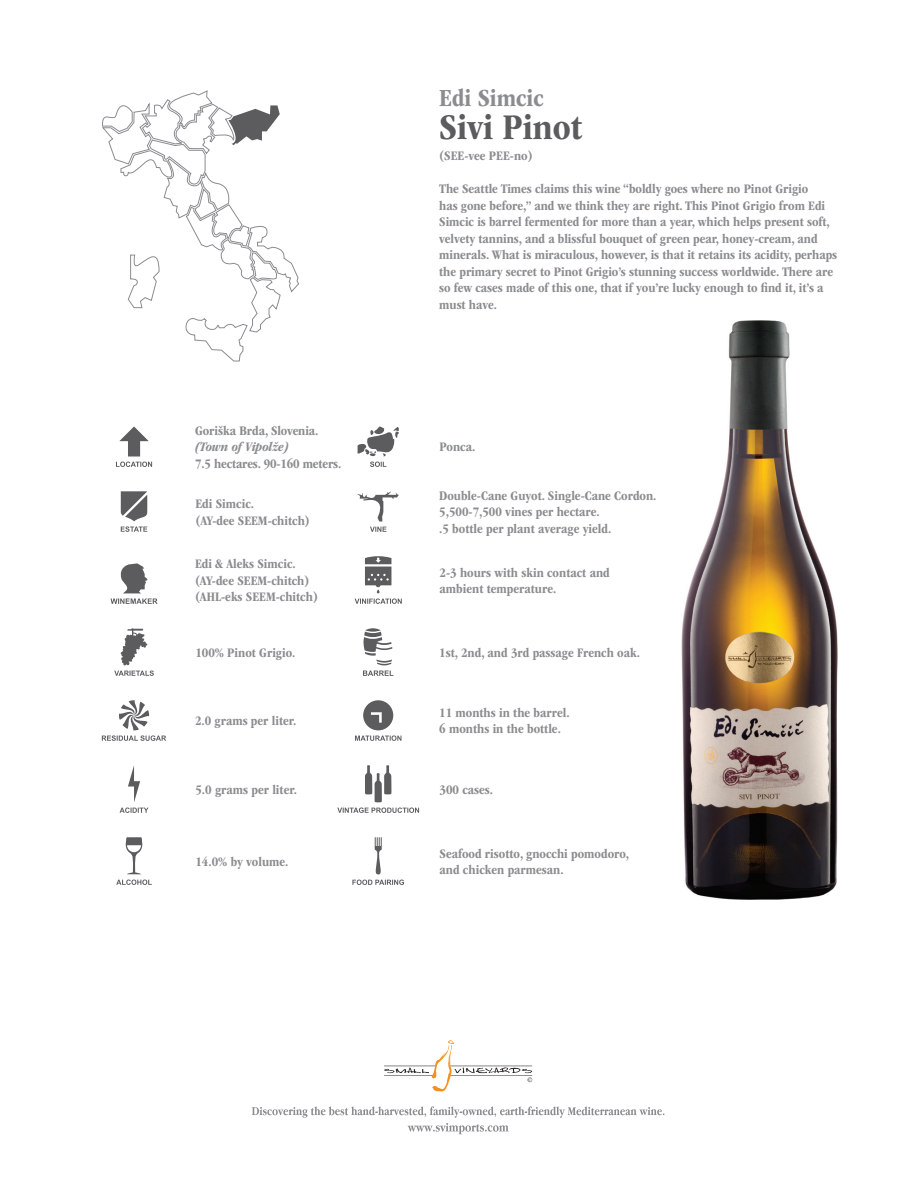
<style>
.page{position:relative;width:918px;height:1188px;background:#fff}
.page>*{position:absolute;margin:0;border:0;box-sizing:border-box;transform-origin:0 0}
.t1{font:700 condensed 37.5px "ITC Garamond Std";color:#5c5c5f}
.t2{font:700 condensed 25.5px "ITC Garamond Std";color:#8a8c8f}
.t3{font:700 condensed 13.5px/16.5px "ITC Garamond Std";letter-spacing:-.005em;color:#8a8c8f}
.t4{font:italic 700 condensed 13.5px "ITC Garamond Std";letter-spacing:-.01em;color:#8a8c8f}
</style>
<div class="page">
<svg style="left:252px;top:1106px;width:412px;height:28px"></svg>
<svg style="left:384px;top:1040px;width:148px;height:51px"></svg>
<svg style="left:363px;top:628px;width:30px;height:48px"></svg>
<svg style="left:114px;top:628px;width:40px;height:48px"></svg>
<svg style="left:358px;top:426px;width:41px;height:41px"></svg>
<svg style="left:116px;top:426px;width:36px;height:41px"></svg>
<svg style="left:355px;top:556px;width:47px;height:48px"></svg>
<svg style="left:111px;top:563px;width:47px;height:41px"></svg>
<svg style="left:102px;top:700px;width:64px;height:41px"></svg>
<svg style="left:357px;top:491px;width:42px;height:41px"></svg>
<svg style="left:121px;top:491px;width:26px;height:41px"></svg>
<svg style="left:352px;top:837px;width:52px;height:48px"></svg>
<svg style="left:120px;top:766px;width:29px;height:47px"></svg>
<svg style="left:355px;top:700px;width:46px;height:41px"></svg>
<svg style="left:116px;top:880px;width:36px;height:5px"></svg>
<svg style="left:125px;top:837px;width:18px;height:37px"></svg>
<svg style="left:337px;top:765px;width:82px;height:48px"></svg>
<svg style="left:102px;top:90px;width:197px;height:272px"></svg>
<img style="left:682px;top:320px;width:155px;height:580px">
<p class="t3" style="left:195px;top:422px;width:125px">Goriška Brda, Slovenia.</p>
<p class="t4" style="left:195px;top:440px;width:95px">(Town of Vipolže)</p>
<p class="t3" style="left:195px;top:455px;width:148px">7.5 hectares. 90-160 meters.</p>
<p class="t3" style="left:195px;top:496px;width:60px">Edi Simcic.</p>
<p class="t3" style="left:195px;top:512px;width:116px">(AY-dee SEEM-chitch)</p>
<p class="t3" style="left:195px;top:556px;width:102px">Edi &amp; Aleks Simcic.</p>
<p class="t3" style="left:195px;top:572px;width:125px">(AY-dee SEEM-chitch) (AHL-eks SEEM-chitch)</p>
<p class="t2" style="left:439px;top:84px;width:106px">Edi Simcic</p>
<p class="t1" style="left:439px;top:107px;width:144px">Sivi Pinot</p>
<p class="t3" style="left:439px;top:148px;width:95px">(SEE-vee PEE-no)</p>
<p class="t3" style="left:439px;top:181px;width:399px">The Seattle Times claims this wine “boldly goes where no Pinot Grigio<br>has gone before,” and we think they are right. This Pinot Grigio from Edi Simcic is barrel fermented for more than a year, which helps present soft, velvety tannins, and a blissful bouquet of green pear, honey-cream, and minerals. What is miraculous, however, is that it retains its acidity, perhaps the primary secret to Pinot Grigio’s stunning success worldwide. There are so few cases made of this one, that if you’re lucky enough to find it, it’s a must have.</p>
<p class="t3" style="left:439px;top:439px;width:37px">Ponca.</p>
<p class="t3" style="left:439px;top:487px;width:219px">Double-Cane Guyot. Single-Cane Cordon.</p>
<p class="t3" style="left:439px;top:504px;width:162px">5,500-7,500 vines per hectare.</p>
<p class="t3" style="left:439px;top:520px;width:174px">.5 bottle per plant average yield.</p>
<p class="t3" style="left:440px;top:564px;width:172px">2-3 hours with skin contact and ambient temperature.</p>
<p class="t3" style="left:195px;top:644px;width:102px">100% Pinot Grigio.</p>
<p class="t3" style="left:439px;top:644px;width:202px">1st, 2nd, and 3rd passage French oak.</p>
<p class="t3" style="left:195px;top:712px;width:103px">2.0 grams per liter.</p>
<p class="t3" style="left:195px;top:781px;width:103px">5.0 grams per liter.</p>
<p class="t3" style="left:195px;top:853px;width:95px">14.0% by volume.</p>
<p class="t3" style="left:439px;top:704px;width:132px">11 months in the barrel.</p>
<p class="t3" style="left:439px;top:721px;width:123px">6 months in the bottle.</p>
<p class="t3" style="left:440px;top:781px;width:55px">300 cases.</p>
<p class="t3" style="left:440px;top:845px;width:191px">Seafood risotto, gnocchi pomodoro, and chicken parmesan.</p>
</div>
